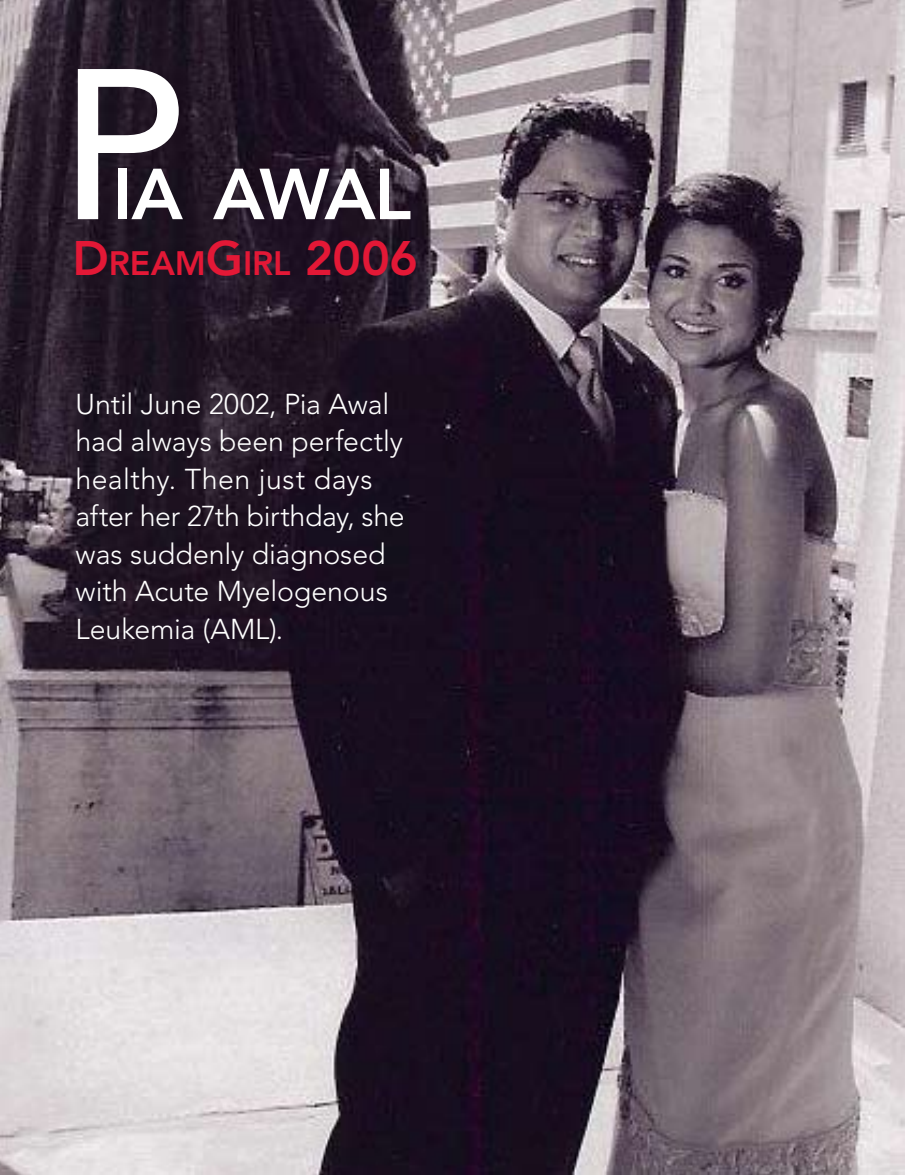
<style>
.page{position:relative;width:905px;height:1175px;background:#fff}
.page>*{position:absolute;margin:0;border:0;box-sizing:border-box;transform-origin:0 0}
.t1{font:500 211.95px "Avenir";color:#fff}
.t2{font:800 71.25px "Avenir";letter-spacing:-.045em;color:#fff}
.t3{font:800 33.6px "Avenir";letter-spacing:-.01em;color:#e31836}
.t4{font:300 28.5px/37.5px "Avenir";letter-spacing:-.005em;color:#fff}
.s1{font-size:48px}
</style>
<div class="page">
<img style="left:0;top:0;width:904px;height:1174px">
<h1 class="t1" style="left:58px;top:23px;width:127px">P</h1>
<h2 class="t2" style="left:113px;top:152px;width:300px">IA AWAL</h2>
<p class="t3" style="left:73px;top:243px;width:347px"><span class="s1">D</span>REAM<span class="s1">G</span>IRL <span class="s1">2006</span></p>
<p class="t4" style="left:76px;top:385px;width:330px">Until June 2002, Pia Awal had always been perfectly healthy. Then just days after her 27th birthday, she was suddenly diagnosed with Acute Myelogenous<br>Leukemia (AML).</p>
</div>
